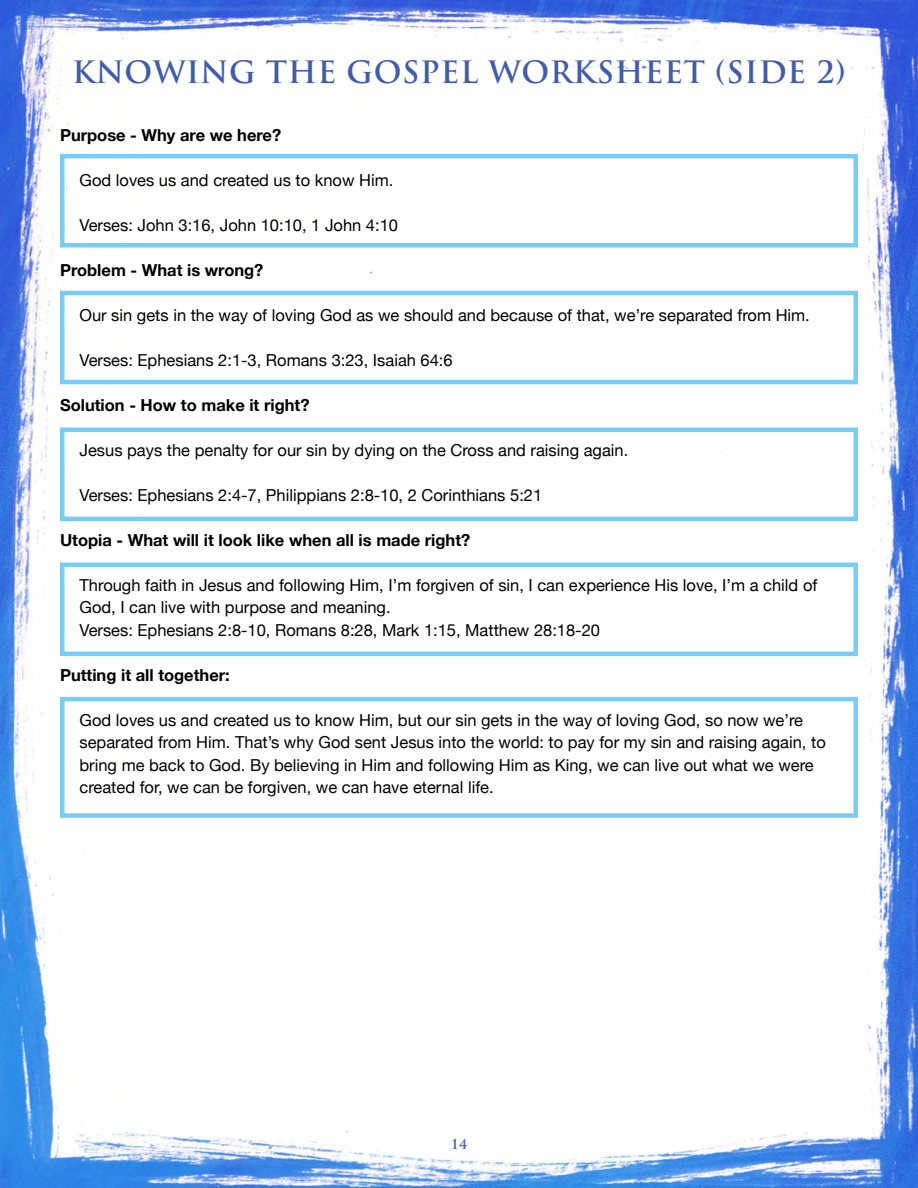
<style>
.page{position:relative;width:918px;height:1188px;background:#fff}
.page>*{position:absolute;margin:0;border:0;box-sizing:border-box;transform-origin:0 0}
.t1{font:700 30px "Trajan Pro";letter-spacing:.02em;color:#415ca9}
.t2{font:16.5px/22.5px "Helvetica Neue";color:#000}
.t3{font:700 16.5px "Helvetica Neue";color:#000}
.t4{font:700 13.5px "Trajan Pro";color:#415ca9}
</style>
<div class="page">
<img style="left:0;top:0;width:918px;height:1188px">
<svg style="left:58px;top:152px;width:802px;height:98px"></svg>
<svg style="left:58px;top:288px;width:802px;height:99px"></svg>
<svg style="left:58px;top:425px;width:802px;height:98px"></svg>
<svg style="left:58px;top:560px;width:802px;height:98px"></svg>
<svg style="left:58px;top:695px;width:802px;height:125px"></svg>
<h1 class="t1" style="left:72px;top:53px;width:775px">KNOWING THE GOSPEL WORKSHEET (SIDE 2)</h1>
<p class="t3" style="left:60px;top:122px;width:223px">Purpose - Why are we here?</p>
<p class="t2" style="left:80px;top:170px;width:315px">God loves us and created us to know Him.</p>
<p class="t2" style="left:80px;top:215px;width:320px">Verses: John 3:16, John 10:10, 1 John 4:10</p>
<p class="t3" style="left:60px;top:257px;width:205px">Problem - What is wrong?</p>
<p class="t2" style="left:80px;top:305px;width:732px">Our sin gets in the way of loving God as we should and because of that, we’re separated from Him.</p>
<p class="t2" style="left:80px;top:350px;width:375px">Verses: Ephesians 2:1-3, Romans 3:23, Isaiah 64:6</p>
<p class="t3" style="left:60px;top:392px;width:251px">Solution - How to make it right?</p>
<p class="t2" style="left:80px;top:440px;width:550px">Jesus pays the penalty for our sin by dying on the Cross and raising again.</p>
<p class="t2" style="left:80px;top:485px;width:464px">Verses: Ephesians 2:4-7, Philippians 2:8-10, 2 Corinthians 5:21</p>
<p class="t3" style="left:60px;top:527px;width:412px">Utopia - What will it look like when all is made right?</p>
<p class="t2" style="left:80px;top:575px;width:739px">Through faith in Jesus and following Him, I’m forgiven of sin, I can experience His love, I’m a child of<br>God, I can live with purpose and meaning.<br>Verses: Ephesians 2:8-10, Romans 8:28, Mark 1:15, Matthew 28:18-20</p>
<p class="t3" style="left:60px;top:662px;width:171px">Putting it all together:</p>
<p class="t2" style="left:80px;top:710px;width:748px">God loves us and created us to know Him, but our sin gets in the way of loving God, so now we’re separated from Him. That’s why God sent Jesus into the world: to pay for my sin and raising again, to bring me back to God. By believing in Him and following Him as King, we can live out what we were created for, we can be forgiven, we can have eternal life.</p>
<p class="t4" style="left:451px;top:1135px;width:18px">14<sub>14</sub></p>
</div>
